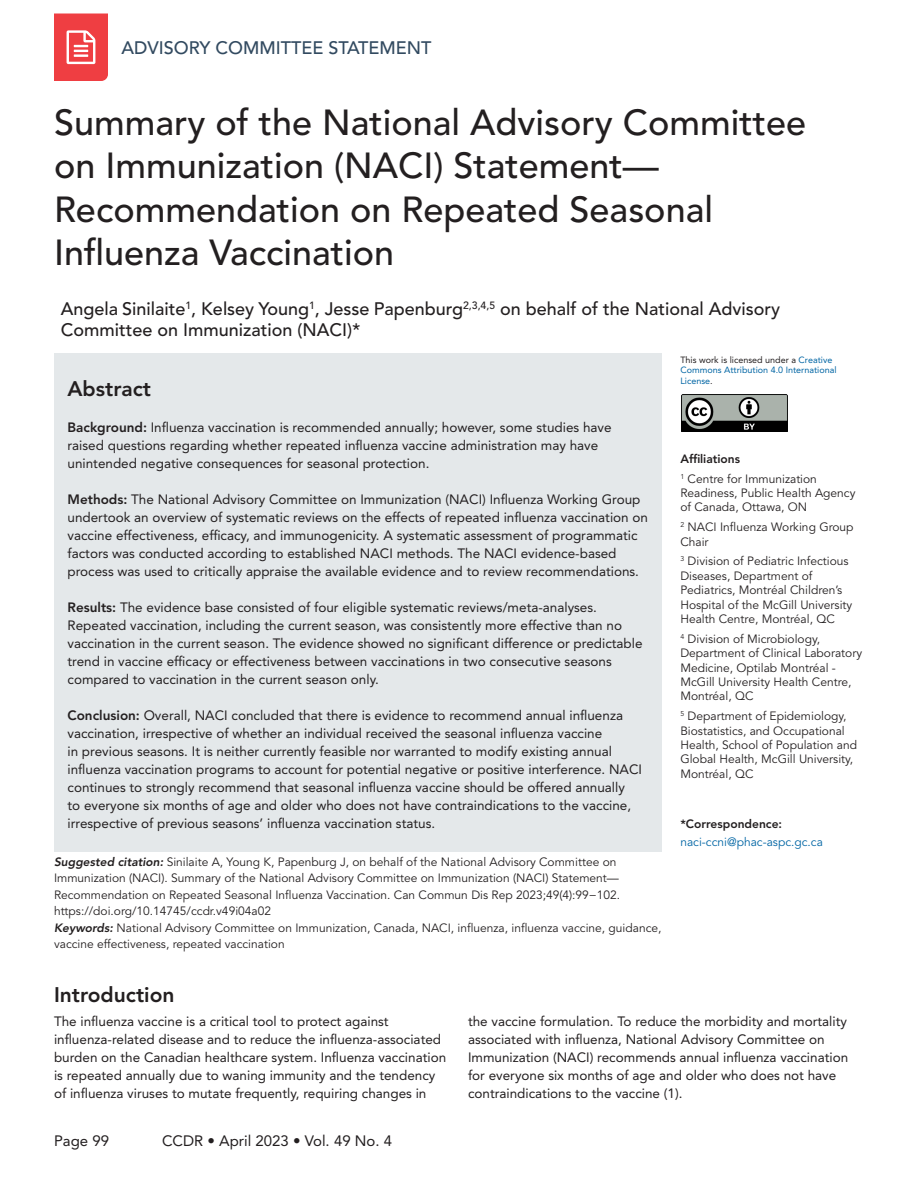
<style>
.page{position:relative;width:918px;height:1188px;background:#fff}
.page>*{position:absolute;margin:0;border:0;box-sizing:border-box;transform-origin:0 0}
.A_-_H2{font:500 36px/43.2px "Avenir LT Std";color:#231f20}
.A_-_H3_References_Sp{font:800 21px "Avenir LT Std";color:#231f20}
.A_-_H3{font:800 21px "Avenir LT Std";color:#231f20}
.A_-_Names{font:500 18px/21.6px "Avenir LT Std";color:#231f20}
.t1{font:500 18px "Avenir LT Std";color:#324a60}
.t2{font:15px "Avenir LT Std";color:#231f20}
.A_-_Body{font:13.5px/18px "Avenir LT Std";color:#231f20}
.A_-_Sidebar{font:12px/14.4px "Avenir LT Std";color:#231f20}
.A_-_Suggested_Citati{font:12px/16.5px "Avenir LT Std";color:#231f20}
.A_-_Sidebar_Corresp{font:12px/18px "Avenir LT Std";color:#0065a4}
.A_-_Sidebar-2{font:800 12px "Avenir LT Std";color:#231f20}
.A_-_Table_Figure_-_F{font:9px/10.5px "Avenir LT Std";color:#0065a4}
.s1{font-weight:800}
.s2{color:#231f20}
.s3{font-weight:800;color:#231f20}
.s4{font-weight:800;font-style:italic}
</style>
<div class="page">
<svg style="left:54px;top:14px;width:54px;height:67px;background:#f05457"></svg>
<div style="left:54px;top:354px;width:608px;height:498px;background:#e4e8ea"></div>
<img style="left:682px;top:394px;width:105px;height:37px">
<h3 class="t1" style="left:122px;top:37px;width:311px">ADVISORY COMMITTEE STATEMENT</h3>
<p class="A_-_H2" style="left:54px;top:102px;width:754px">Summary of the National Advisory Committee on Immunization (NACI) Statement— Recommendation on Repeated Seasonal Influenza Vaccination</p>
<p class="A_-_Names" style="left:61px;top:298px;width:721px">Angela Sinilaite<sup>1</sup>, Kelsey Young<sup>1</sup>, Jesse Papenburg<sup>2,3,4,5</sup> on behalf of the National Advisory<br>Committee on Immunization (NACI)*</p>
<p class="A_-_H3" style="left:68px;top:376px;width:85px">Abstract</p>
<p class="A_-_Body" style="left:68px;top:418px;width:546px"><span class="s1">Background:</span> Influenza vaccination is recommended annually; however, some studies have raised questions regarding whether repeated influenza vaccine administration may have unintended negative consequences for seasonal protection.</p>
<p class="A_-_Body" style="left:68px;top:490px;width:582px"><span class="s1">Methods:</span> The National Advisory Committee on Immunization (NACI) Influenza Working Group undertook an overview of systematic reviews on the effects of repeated influenza vaccination on vaccine effectiveness, efficacy, and immunogenicity. A systematic assessment of programmatic factors was conducted according to established NACI methods. The NACI evidence-based process was used to critically appraise the available evidence and to review recommendations.</p>
<p class="A_-_Body" style="left:68px;top:598px;width:577px"><span class="s1">Results:</span> The evidence base consisted of four eligible systematic reviews/meta-analyses.<br>Repeated vaccination, including the current season, was consistently more effective than no vaccination in the current season. The evidence showed no significant difference or predictable trend in vaccine efficacy or effectiveness between vaccinations in two consecutive seasons compared to vaccination in the current season only.</p>
<p class="A_-_Body" style="left:68px;top:706px;width:576px"><span class="s1">Conclusion:</span> Overall, NACI concluded that there is evidence to recommend annual influenza vaccination, irrespective of whether an individual received the seasonal influenza vaccine<br>in previous seasons. It is neither currently feasible nor warranted to modify existing annual influenza vaccination programs to account for potential negative or positive interference. NACI continues to strongly recommend that seasonal influenza vaccine should be offered annually<br>to everyone six months of age and older who does not have contraindications to the vaccine, irrespective of previous seasons’ influenza vaccination status.</p>
<p class="A_-_Table_Figure_-_F" style="left:680px;top:355px;width:158px"><span class="s2">This work is licensed under a</span> Creative<br>Commons Attribution 4.0 International<br>License<span class="s2">.</span></p>
<p class="A_-_Sidebar-2" style="left:680px;top:452px;width:61px">Affiliations</p>
<p class="A_-_Sidebar" style="left:680px;top:472px;width:177px"><sup>1</sup> Centre for Immunization<br>Readiness, Public Health Agency of Canada, Ottawa, ON</p>
<p class="A_-_Sidebar" style="left:680px;top:520px;width:175px"><sup>2</sup> NACI Influenza Working Group<br>Chair</p>
<p class="A_-_Sidebar" style="left:680px;top:554px;width:173px"><sup>3</sup> Division of Pediatric Infectious<br>Diseases, Department of<br>Pediatrics, Montréal Children’s<br>Hospital of the McGill University<br>Health Centre, Montréal, QC</p>
<p class="A_-_Sidebar" style="left:680px;top:632px;width:183px"><sup>4</sup> Division of Microbiology,<br>Department of Clinical Laboratory<br>Medicine, Optilab Montréal -<br>McGill University Health Centre,<br>Montréal, QC</p>
<p class="A_-_Sidebar" style="left:680px;top:709px;width:178px"><sup>5</sup> Department of Epidemiology,<br>Biostatistics, and Occupational<br>Health, School of Population and<br>Global Health, McGill University,<br>Montréal, QC</p>
<p class="A_-_Sidebar_Corresp" style="left:680px;top:815px;width:144px"><span class="s3">*Correspondence: </span>naci-ccni@phac-aspc.gc.ca</p>
<p class="A_-_Suggested_Citati" style="left:54px;top:854px;width:568px"><span class="s4">Suggested citation:</span> Sinilaite A, Young K, Papenburg J, on behalf of the National Advisory Committee on Immunization (NACI). Summary of the National Advisory Committee on Immunization (NACI) Statement— Recommendation on Repeated Seasonal Influenza Vaccination. Can Commun Dis Rep 2023;49(4):99−102. https://doi.org/10.14745/ccdr.v49i04a02</p>
<p class="A_-_Suggested_Citati" style="left:54px;top:920px;width:609px"><span class="s4">Keywords:</span> National Advisory Committee on Immunization, Canada, NACI, influenza, influenza vaccine, guidance, vaccine effectiveness, repeated vaccination</p>
<p class="A_-_H3_References_Sp" style="left:54px;top:982px;width:122px">Introduction</p>
<p class="A_-_Body" style="left:54px;top:1012px;width:394px">The influenza vaccine is a critical tool to protect against influenza-related disease and to reduce the influenza-associated burden on the Canadian healthcare system. Influenza vaccination is repeated annually due to waning immunity and the tendency of influenza viruses to mutate frequently, requiring changes in</p>
<p class="A_-_Body" style="left:468px;top:1012px;width:382px">the vaccine formulation. To reduce the morbidity and mortality associated with influenza, National Advisory Committee on Immunization (NACI) recommends annual influenza vaccination for everyone six months of age and older who does not have contraindications to the vaccine (1).</p>
<p class="t2" style="left:54px;top:1133px;width:57px">Page 99</p>
<p class="t2" style="left:162px;top:1133px;width:232px">CCDR • April 2023 • Vol. 49 No. 4</p>
</div>
